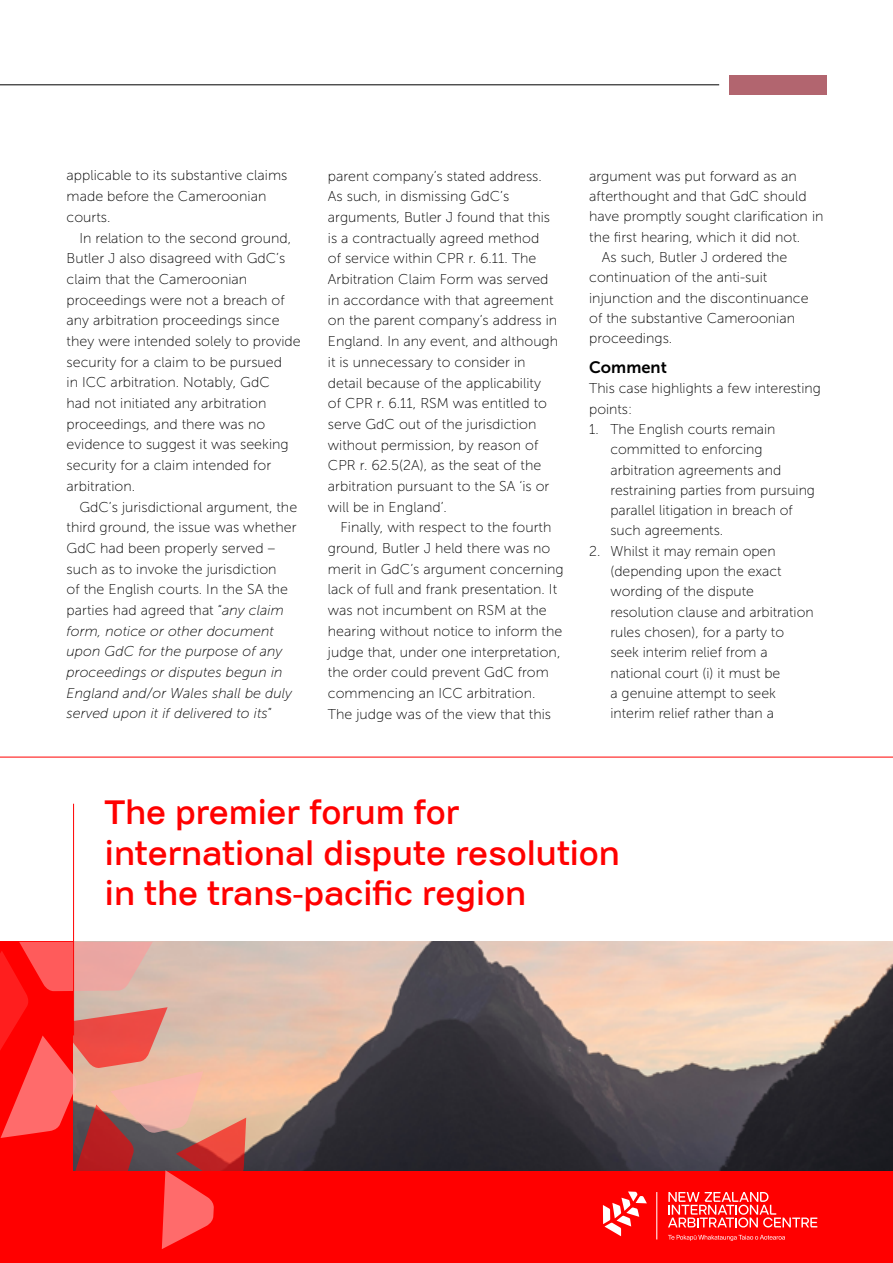
<style>
.page{position:relative;width:893px;height:1263px;background:#fff}
.page>*{position:absolute;margin:0;border:0;box-sizing:border-box;transform-origin:0 0}
.t1{font:33.6px/40.3px "Kana Sans Regular 2";letter-spacing:-.005em;color:#f00}
.t2{font:16.5px "Museo Sans 700";color:#000}
.t3{font:14.25px/20.7px "Museo Sans 100";color:#000}
.s1{font-style:italic}
</style>
<div class="page">
<hr style="left:0;top:85px;width:719px;height:1px;background:#000">
<div style="left:729px;top:76px;width:97px;height:19px;background:#b2656f"></div>
<div style="left:0;top:942px;width:893px;height:321px;background:#f00"></div>
<img style="left:286px;top:942px;width:607px;height:229px">
<svg style="left:0;top:942px;width:286px;height:307px"></svg>
<hr style="left:656px;top:1192px;width:1px;height:47px;background:#fff">
<svg style="left:668px;top:1192px;width:149px;height:35px"></svg>
<svg style="left:668px;top:1235px;width:117px;height:6px"></svg>
<svg style="left:603px;top:1191px;width:44px;height:45px"></svg>
<hr style="left:73px;top:804px;width:1px;height:231px;background:#f00">
<hr style="left:0;top:757px;width:893px;height:1px;background:#f00">
<p class="t3" style="left:67px;top:165px;width:222px">applicable to its substantive claims made before the Cameroonian courts.</p>
<p class="t3" style="left:67px;top:227px;width:236px;text-indent:13px">In relation to the second ground,<br>Butler J also disagreed with GdC’s claim that the Cameroonian proceedings were not a breach of any arbitration proceedings since they were intended solely to provide security for a claim to be pursued<br>in ICC arbitration. Notably, GdC<br>had not initiated any arbitration proceedings, and there was no evidence to suggest it was seeking security for a claim intended for arbitration.</p>
<p class="t3" style="left:67px;top:496px;width:232px;text-indent:13px">GdC’s jurisdictional argument, the third ground, the issue was whether GdC had been properly served – such as to invoke the jurisdiction<br>of the English courts. In the SA the parties had agreed that “<span class="s1">any claim form, notice or other document upon GdC for the purpose of any proceedings or disputes begun in England and/or Wales shall be duly served upon it if delivered to its</span>”</p>
<p class="t3" style="left:328px;top:165px;width:232px">parent company’s stated address.<br>As such, in dismissing GdC’s arguments, Butler J found that this is a contractually agreed method<br>of service within CPR r. 6.11. The<br>Arbitration Claim Form was served in accordance with that agreement on the parent company’s address in<br>England. In any event, and although it is unnecessary to consider in detail because of the applicability<br>of CPR r. 6.11, RSM was entitled to serve GdC out of the jurisdiction without permission, by reason of<br>CPR r. 62.5(2A), as the seat of the arbitration pursuant to the SA ‘is or will be in England’.</p>
<p class="t3" style="left:328px;top:517px;width:237px;text-indent:13px">Finally, with respect to the fourth ground, Butler J held there was no merit in GdC’s argument concerning lack of full and frank presentation. It was not incumbent on RSM at the hearing without notice to inform the judge that, under one interpretation, the order could prevent GdC from commencing an ICC arbitration.<br>The judge was of the view that this</p>
<p class="t3" style="left:589px;top:166px;width:209px">argument was put forward as an</p>
<p class="t3" style="left:589px;top:186px;width:219px">afterthought and that GdC should</p>
<p class="t3" style="left:589px;top:206px;width:236px">have promptly sought clarification in</p>
<p class="t3" style="left:589px;top:227px;width:212px">the first hearing, which it did not.</p>
<p class="t3" style="left:602px;top:247px;width:187px">As such, Butler J ordered the</p>
<p class="t3" style="left:589px;top:267px;width:180px">continuation of the anti-suit</p>
<p class="t3" style="left:589px;top:287px;width:221px">injunction and the discontinuance</p>
<p class="t3" style="left:589px;top:308px;width:207px">of the substantive Cameroonian</p>
<p class="t3" style="left:589px;top:328px;width:85px">proceedings.</p>
<p class="t2" style="left:589px;top:358px;width:79px">Comment</p>
<p class="t3" style="left:589px;top:378px;width:233px;line-height:20.2px">This case highlights a few interesting points:</p>
<p class="t3" style="left:610px;top:419px;width:206px;line-height:20.2px;text-indent:-21px">1. The English courts remain committed to enforcing arbitration agreements and restraining parties from pursuing parallel litigation in breach of such agreements.</p>
<p class="t3" style="left:610px;top:541px;width:205px;line-height:20.2px;text-indent:-21px">2. Whilst it may remain open (depending upon the exact wording of the dispute resolution clause and arbitration rules chosen), for a party to seek interim relief from a national court (i) it must be<br>a genuine attempt to seek interim relief rather than a</p>
<h1 class="t1" style="left:105px;top:789px;width:516px">The premier forum for international dispute resolution in the trans-pacific region</h1>
</div>
